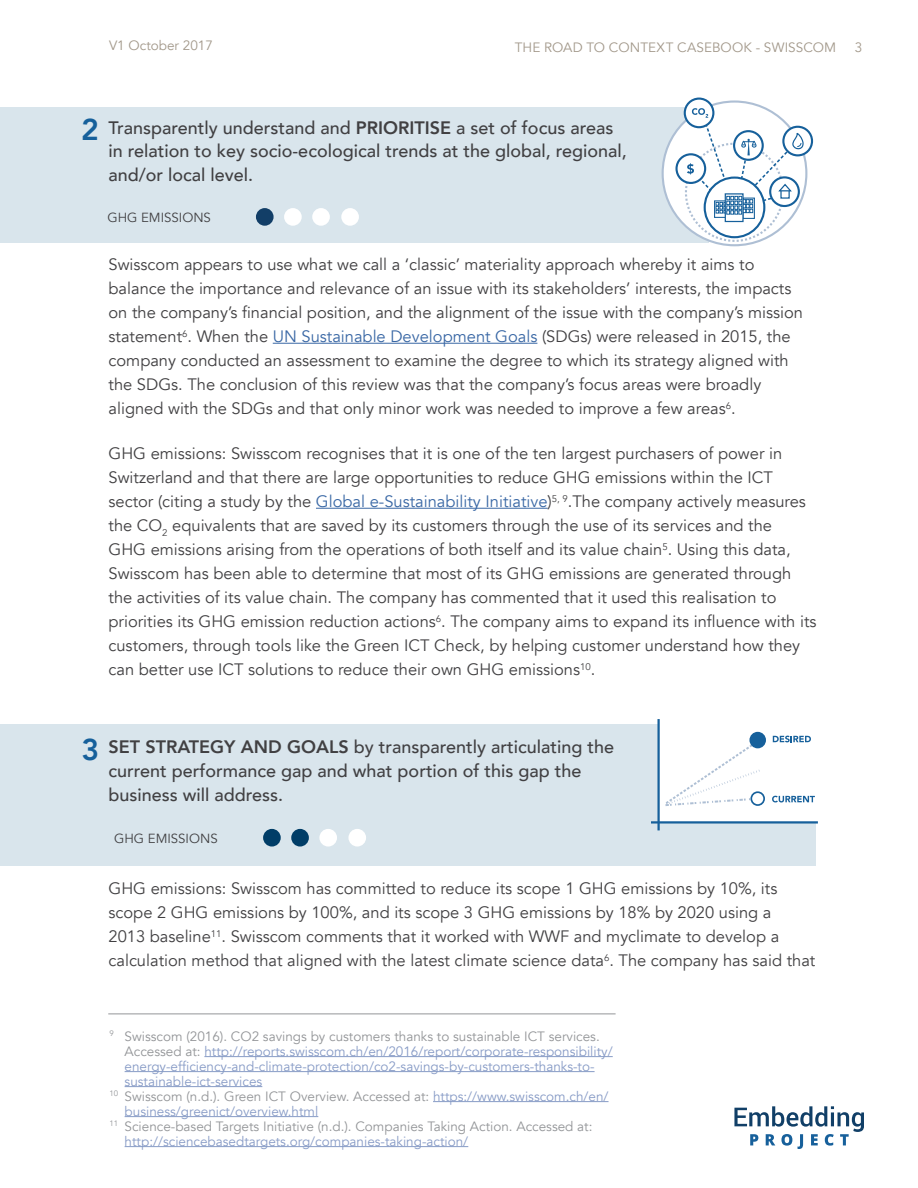
<style>
.page{position:relative;width:918px;height:1188px;background:#fff}
.page>*{position:absolute;margin:0;border:0;box-sizing:border-box;transform-origin:0 0}
.t1{font:800 30px "Avenir";color:#16609b}
.t2{font:500 18px/24px "Avenir";color:#414042}
.t3{font:16.5px/24px "Avenir";color:#414042}
.t4{font:13.5px "Avenir";color:#879bc6}
.t5{font:13.5px "Avenir";color:#939598}
.t6{font:13.5px "Avenir";letter-spacing:.005em;color:#a2988a}
.t7{font:13.2px "Avenir";color:#414042}
.s1{font-weight:800}
.s2{color:#3a68a5}
.s3{color:#939598}
.s4{color:#879bc6}
</style>
<div class="page">
<div style="left:0;top:724px;width:815px;height:142px;background:#d9e5ec"></div>
<div style="left:0;top:107px;width:708px;height:136px;background:#d9e5ec"></div>
<div style="left:263px;top:829px;width:18px;height:18px;background:#003d67;border-radius:50%"></div>
<div style="left:319px;top:829px;width:18px;height:18px;background:#fff;border-radius:50%"></div>
<div style="left:291px;top:829px;width:18px;height:18px;background:#003d67;border-radius:50%"></div>
<div style="left:348px;top:829px;width:18px;height:18px;background:#fff;border-radius:50%"></div>
<div style="left:659px;top:719px;width:158px;height:103px;background:#fff"></div>
<hr style="left:657px;top:719px;width:3px;height:111px;background:#16609b">
<hr style="left:651px;top:821px;width:167px;height:3px;background:#16609b">
<svg style="left:665px;top:745px;width:97px;height:61px"></svg>
<div style="left:749px;top:732px;width:17px;height:16px;background:#16609b;border-radius:50%"></div>
<div style="left:751px;top:792px;width:13px;height:13px;background:#fff;border-radius:50%"></div>
<div style="left:750px;top:791px;width:15px;height:15px;border:2px solid #16609b;border-radius:50%"></div>
<svg style="left:773px;top:736px;width:38px;height:6px"></svg>
<svg style="left:772px;top:796px;width:43px;height:6px"></svg>
<div style="left:256px;top:208px;width:18px;height:18px;background:#123e67;border-radius:50%"></div>
<div style="left:312px;top:208px;width:18px;height:18px;background:#fff;border-radius:50%"></div>
<div style="left:284px;top:208px;width:18px;height:18px;background:#fff;border-radius:50%"></div>
<div style="left:341px;top:208px;width:18px;height:18px;background:#fff;border-radius:50%"></div>
<svg style="left:663px;top:102px;width:143px;height:143px;fill:#fff"></svg>
<div style="left:685px;top:99px;width:28px;height:28px;background:#fff;border-radius:50%"></div>
<div style="left:684px;top:98px;width:30px;height:30px;border:2px solid #16609b;border-radius:50%"></div>
<svg style="left:677px;top:154px;width:28px;height:29px"></svg>
<div style="left:675px;top:153px;width:31px;height:31px;border:2px solid #16609b;border-radius:50%"></div>
<svg style="left:783px;top:127px;width:29px;height:28px"></svg>
<div style="left:782px;top:126px;width:31px;height:30px;border:2px solid #16609b;border-radius:50%"></div>
<div style="left:705px;top:178px;width:59px;height:59px;background:#fff;border-radius:50%"></div>
<div style="left:714px;top:200px;width:15px;height:18px;border:1px solid #16609b"></div>
<div style="left:742px;top:198px;width:13px;height:21px;border:1px solid #16609b"></div>
<svg style="left:727px;top:214px;width:15px;height:4px"></svg>
<div style="left:725px;top:193px;width:19px;height:29px;border:1px solid #16609b"></div>
<svg style="left:687px;top:108px;width:117px;height:106px"></svg>
<svg style="left:734px;top:1106px;width:130px;height:43px"></svg>
<hr style="left:108px;top:1014px;width:508px;height:1px;background:#939598">
<hr style="left:204px;top:1056px;width:409px;height:1px;background:#879bc6">
<hr style="left:125px;top:1071px;width:470px;height:1px;background:#879bc6">
<hr style="left:125px;top:1086px;width:137px;height:1px;background:#879bc6">
<hr style="left:433px;top:1101px;width:176px;height:1px;background:#879bc6">
<hr style="left:125px;top:1116px;width:193px;height:1px;background:#879bc6">
<hr style="left:125px;top:1146px;width:343px;height:1px;background:#879bc6">
<hr style="left:273px;top:343px;width:264px;height:1px;background:#3a68a5">
<hr style="left:316px;top:508px;width:232px;height:1px;background:#3a68a5">
<p class="t6" style="left:109px;top:38px;width:105px">V1 October 2017</p>
<p class="t6" style="left:515px;top:39px;width:323px">THE ROAD TO CONTEXT CASEBOOK - SWISSCOM</p>
<p class="t6" style="left:855px;top:39px;width:9px">3</p>
<h1 class="t1" style="left:81px;top:106px;width:19px">2</h1>
<p class="t2" style="left:109px;top:114px;width:520px">Transparently understand and <span class="s1">PRIORITISE</span> a set of focus areas in relation to key socio-ecological trends at the global, regional, and/or local level.</p>
<p class="t7" style="left:107px;top:210px;width:105px">GHG EMISSIONS</p>
<p class="t3" style="left:109px;top:253px;width:696px">Swisscom appears to use what we call a ‘classic’ materiality approach whereby it aims to balance the importance and relevance of an issue with its stakeholders’ interests, the impacts on the company’s financial position, and the alignment of the issue with the company’s mission statement<sup>6</sup>. When the <span class="s2">UN Sustainable Development Goals</span> (SDGs) were released in 2015, the company conducted an assessment to examine the degree to which its strategy aligned with the SDGs. The conclusion of this review was that the company’s focus areas were broadly aligned with the SDGs and that only minor work was needed to improve a few areas<sup>6</sup>.</p>
<p class="t3" style="left:109px;top:442px;width:709px">GHG emissions: Swisscom recognises that it is one of the ten largest purchasers of power in Switzerland and that there are large opportunities to reduce GHG emissions within the ICT sector (citing a study by the <span class="s2">Global e-Sustainability Initiative</span>)<sup>5,</sup> <sup>9</sup>.The company actively measures the CO<sub>2</sub> equivalents that are saved by its customers through the use of its services and the<br>GHG emissions arising from the operations of both itself and its value chain<sup>5</sup>. Using this data, Swisscom has been able to determine that most of its GHG emissions are generated through the activities of its value chain. The company has commented that it used this realisation to priorities its GHG emission reduction actions<sup>6</sup>. The company aims to expand its influence with its customers, through tools like the Green ICT Check, by helping customer understand how they can better use ICT solutions to reduce their own GHG emissions<sup>10</sup>.</p>
<h1 class="t1" style="left:82px;top:726px;width:19px">3</h1>
<p class="t2" style="left:109px;top:734px;width:507px"><span class="s1">SET STRATEGY AND GOALS</span> by transparently articulating the current performance gap and what portion of this gap the business will address.</p>
<p class="t7" style="left:114px;top:830px;width:105px">GHG EMISSIONS</p>
<p class="t3" style="left:109px;top:877px;width:708px">GHG emissions: Swisscom has committed to reduce its scope 1 GHG emissions by 10%, its scope 2 GHG emissions by 100%, and its scope 3 GHG emissions by 18% by 2020 using a<br>2013 baseline<sup>11</sup>. Swisscom comments that it worked with WWF and myclimate to develop a calculation method that aligned with the latest climate science data<sup>6</sup>. The company has said that</p>
<p class="t5" style="left:110px;top:1028px;width:492px"><sup>9</sup> Swisscom (2016). CO2 savings by customers thanks to sustainable ICT services.</p>
<p class="t4" style="left:125px;top:1043px;width:490px"><span class="s3">Accessed at:</span> http://reports.swisscom.ch/en/2016/report/corporate-responsibility/</p>
<p class="t4" style="left:125px;top:1058px;width:471px">energy-efficiency-and-climate-protection/co2-savings-by-customers-thanks-to-</p>
<p class="t4" style="left:125px;top:1073px;width:139px">sustainable-ict-services</p>
<p class="t5" style="left:110px;top:1088px;width:500px"><sup>10</sup> Swisscom (n.d.). Green ICT Overview. Accessed at: <span class="s4">https://www.swisscom.ch/en/</span></p>
<p class="t4" style="left:125px;top:1103px;width:195px">business/greenict/overview.html</p>
<p class="t5" style="left:110px;top:1118px;width:484px"><sup>11</sup> Science-based Targets Initiative (n.d.). Companies Taking Action. Accessed at:</p>
<p class="t4" style="left:125px;top:1133px;width:345px">http://sciencebasedtargets.org/companies-taking-action/</p>
</div>
